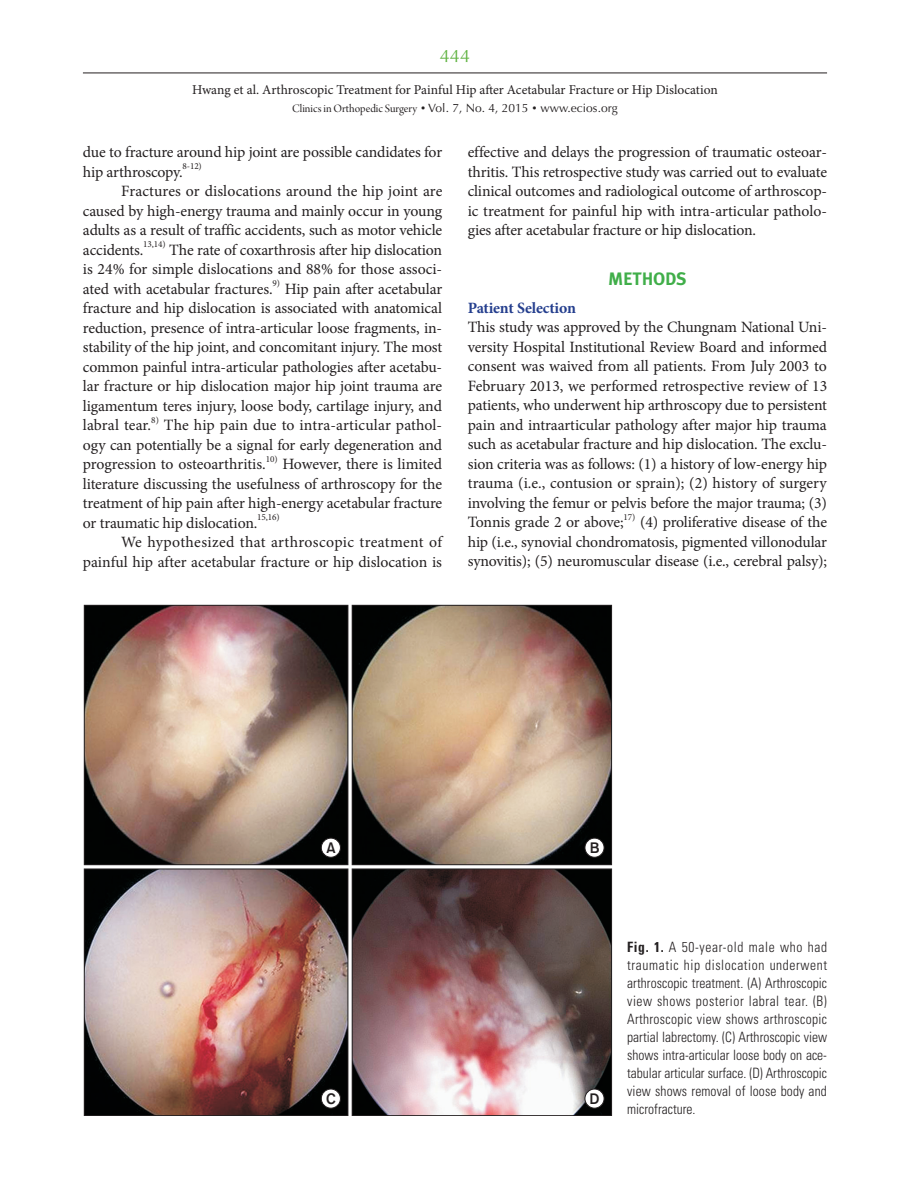
<style>
.page{position:relative;width:910px;height:1195px;background:#fff}
.page>*{position:absolute;margin:0;border:0;box-sizing:border-box;transform-origin:0 0}
.서론{font:700 18px "Meta Plus";letter-spacing:-.01em;color:#40ae49}
.본문-페이지{font:18px "Optima LT Std";color:#63b445}
.본문{font:15.75px/19.5px "Minion Pro";letter-spacing:-.005em;color:#231f20;text-align:justify}
.본문-첫문단{font:15.75px/19.5px "Minion Pro";letter-spacing:-.01em;color:#231f20;text-align:justify}
._1__제목{font:700 15.75px "Minion Pro";letter-spacing:-.015em;color:#253f8e}
.t1{font:15px "Gothic 725 BT Bold A";color:#231f20}
.그림설명{font:300 condensed 14.25px/18px "Univers";letter-spacing:.01em;color:#231f20;text-align:justify;scale:.95 1}
.t2{font:13.5px "Minion Pro";color:#231f20}
.t3{font:12px "Optima LT Std";color:#231f20}
.본문-2{font:9.15px "Minion Pro";letter-spacing:-.01em;color:#231f20}
.본문-첫문단-2{font:9.15px "Minion Pro";color:#231f20}
.s1{font-family:"Arno Pro Display"}
.s2{font-size:9px}
.s3{font-weight:700}
</style>
<div class="page">
<hr style="left:83px;top:73px;width:744px;height:1px;background:#231f20">
<img style="left:84px;top:605px;width:528px;height:511px">
<p class="본문-페이지" style="left:440px;top:45px;width:32px">444</p>
<p class="t2" style="left:192px;top:80px;width:527px">Hwang et al. Arthroscopic Treatment for Painful Hip after Acetabular Fracture or Hip Dislocation</p>
<p class="t3" style="left:292px;top:101px;width:327px"><span class="s1">Clinics in Orthopedic Surgery</span> <span class="s2">•</span> Vol. 7, No. 4, 2015 <span class="s2">•</span> www.ecios.org</p>
<p class="본문-첫문단" style="left:83px;top:142px;width:361px">due to fracture around hip joint are possible candidates for hip arthroscopy.</p>
<p class="본문" style="left:468px;top:142px;width:361px">effective and delays the progression of traumatic osteoar&shy;thritis. This retrospective study was carried out to evaluate clinical outcomes and radiological outcome of arthroscop&shy;ic treatment for painful hip with intra-articular patholo&shy;gies after acetabular fracture or hip dislocation.</p>
<p class="서론" style="left:608px;top:268px;width:80px">METHODS</p>
<p class="_1__제목" style="left:468px;top:297px;width:110px">Patient Selection</p>
<p class="본문-첫문단" style="left:468px;top:318px;width:361px">This study was approved by the Chungnam National Uni&shy;versity Hospital Institutional Review Board and informed consent was waived from all patients. From July 2003 to February 2013, we performed retrospective review of 13 patients, who underwent hip arthroscopy due to persistent pain and intraarticular pathology after major hip trauma such as acetabular fracture and hip dislocation. The exclu&shy;sion criteria was as follows: (1) a history of low-energy hip trauma (i.e., contusion or sprain); (2) history of surgery involving the femur or pelvis before the major trauma; (3)<br>Tonnis grade 2 or above;</p>
<p class="본문-첫문단-2" style="left:183px;top:160px;width:21px">8-12)</p>
<p class="본문" style="left:83px;top:181px;width:361px;text-indent:38px">Fractures or dislocations around the hip joint are caused by high-energy trauma and mainly occur in young adults as a result of traffic accidents, such as motor vehicle accidents.</p>
<p class="본문-2" style="left:143px;top:238px;width:24px">13,14)</p>
<p class="본문" style="left:83px;top:240px;width:361px;text-indent:86px">The rate of coxarthrosis after hip dislocation is 24% for simple dislocations and 88% for those associ&shy;ated with acetabular fractures.</p>
<p class="본문-2" style="left:273px;top:277px;width:9px">9)</p>
<p class="본문" style="left:83px;top:279px;width:361px;text-indent:202px">Hip pain after acetabular fracture and hip dislocation is associated with anatomical reduction, presence of intra-articular loose fragments, in&shy;stability of the hip joint, and concomitant injury. The most common painful intra-articular pathologies after acetabu&shy;lar fracture or hip dislocation major hip joint trauma are ligamentum teres injury, loose body, cartilage injury, and labral tear.</p>
<p class="본문-2" style="left:151px;top:414px;width:9px">8)</p>
<p class="본문" style="left:83px;top:415px;width:361px;text-indent:81px">The hip pain due to intra-articular pathol&shy;ogy can potentially be a signal for early degeneration and progression to osteoarthritis.</p>
<p class="본문-2" style="left:266px;top:453px;width:13px">10)</p>
<p class="본문" style="left:83px;top:454px;width:361px;text-indent:199px">However, there is limited literature discussing the usefulness of arthroscopy for the treatment of hip pain after high-energy acetabular fracture or traumatic hip dislocation.</p>
<p class="본문-첫문단-2" style="left:624px;top:511px;width:13px">17)</p>
<p class="본문-2" style="left:257px;top:511px;width:24px">15,16)</p>
<p class="본문" style="left:83px;top:532px;width:361px;text-align:right">We hypothesized that arthroscopic treatment of painful hip after acetabular fracture or hip dislocation is</p>
<p class="본문-첫문단" style="left:468px;top:513px;width:361px;text-indent:172px">(4) proliferative disease of the hip (i.e., synovial chondromatosis, pigmented villonodular synovitis); (5) neuromuscular disease (i.e., cerebral palsy);</p>
<p class="t1" style="left:326px;top:839px;width:11px">A</p>
<p class="t1" style="left:590px;top:839px;width:11px">B</p>
<p class="t1" style="left:326px;top:1090px;width:11px">C</p>
<p class="t1" style="left:590px;top:1090px;width:12px">D</p>
<p class="그림설명" style="left:627px;top:938px;width:212px"><span class="s3">Fig. 1.</span> A 50-year-old male who had traumatic hip dislocation underwent arthroscopic treatment. (A) Arthroscopic view shows posterior labral tear. (B)<br>Arthroscopic view shows arthroscopic partial labrectomy. (C) Arthroscopic view shows intra-articular loose body on ace&shy;tabular articular surface. (D) Arthroscopic view shows removal of loose body and microfracture.</p>
</div>
